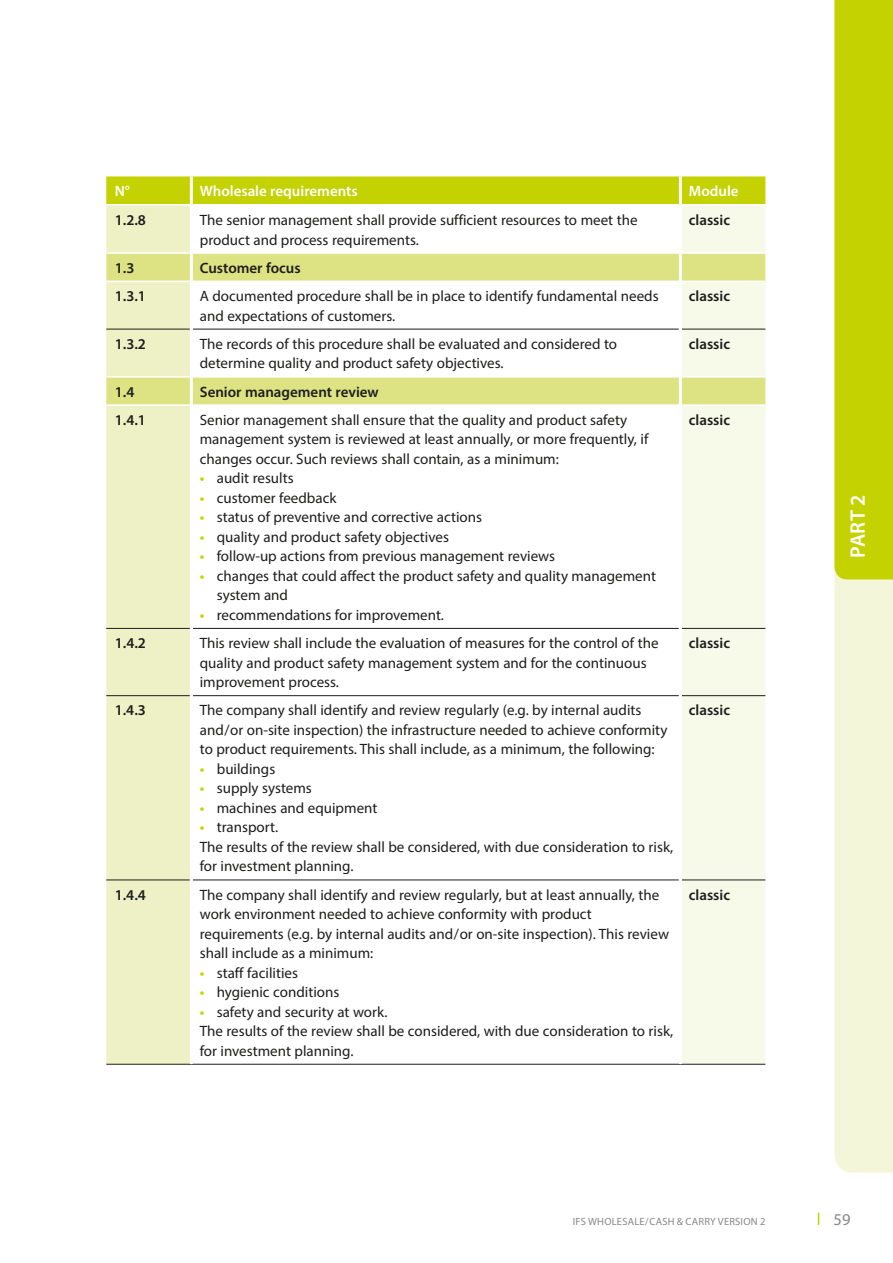
<style>
.page{position:relative;width:893px;height:1263px;background:#fff}
.page>*{position:absolute;margin:0;border:0;box-sizing:border-box;transform-origin:0 0}
.t1{font:600 21px "Myriad Pro";color:#fff}
.t2{font:16.5px "Myriad Pro";color:#878787}
.t3{font:15px/19.5px "Myriad Pro";color:#1d1d1c}
.t4{font:600 15px "Myriad Pro";color:#1d1d1c}
.t5{font:600 15px "Myriad Pro";color:#fff}
.t6{font:10.5px "Myriad Pro";letter-spacing:.02em;color:#878787}
.s1{font-weight:600;color:#c3d200}
</style>
<div class="page">
<div style="left:834px;top:579px;width:59px;height:593px;background:#f4f6da"></div>
<div style="left:834px;top:0;width:59px;height:579px;background:#c3d200"></div>
<svg style="left:818px;top:1213px;width:1px;height:12px"></svg>
<div style="left:106px;top:176px;width:659px;height:28px;background:#c3d200"></div>
<svg style="left:106px;top:205px;width:84px;height:859px;background:#eef1c8"></svg>
<div style="left:682px;top:205px;width:83px;height:859px;background:#f8fae9"></div>
<svg style="left:106px;top:254px;width:659px;height:150px"></svg>
<hr style="left:106px;top:252px;width:84px;height:2px;background:#fff">
<hr style="left:682px;top:252px;width:83px;height:2px;background:#fff">
<hr style="left:106px;top:281px;width:84px;height:1px;background:#fff">
<hr style="left:193px;top:281px;width:486px;height:1px;background:#fff">
<hr style="left:682px;top:281px;width:83px;height:1px;background:#fff">
<hr style="left:106px;top:376px;width:84px;height:2px;background:#fff">
<hr style="left:193px;top:376px;width:486px;height:2px;background:#fff">
<hr style="left:682px;top:376px;width:83px;height:2px;background:#fff">
<hr style="left:106px;top:404px;width:84px;height:2px;background:#fff">
<hr style="left:682px;top:404px;width:83px;height:2px;background:#fff">
<hr style="left:106px;top:1064px;width:85px;height:1px;background:#1d1d1c">
<hr style="left:191px;top:1064px;width:489px;height:1px;background:#1d1d1c">
<hr style="left:680px;top:1064px;width:85px;height:1px;background:#1d1d1c">
<hr style="left:106px;top:329px;width:84px;height:1px;background:#1d1d1c">
<hr style="left:193px;top:329px;width:486px;height:1px;background:#1d1d1c">
<hr style="left:682px;top:329px;width:83px;height:1px;background:#1d1d1c">
<hr style="left:106px;top:628px;width:84px;height:1px;background:#1d1d1c">
<hr style="left:193px;top:628px;width:486px;height:1px;background:#1d1d1c">
<hr style="left:682px;top:628px;width:83px;height:1px;background:#1d1d1c">
<hr style="left:106px;top:695px;width:84px;height:1px;background:#1d1d1c">
<hr style="left:193px;top:695px;width:486px;height:1px;background:#1d1d1c">
<hr style="left:682px;top:695px;width:83px;height:1px;background:#1d1d1c">
<hr style="left:106px;top:880px;width:84px;height:1px;background:#1d1d1c">
<hr style="left:193px;top:880px;width:486px;height:1px;background:#1d1d1c">
<hr style="left:682px;top:880px;width:83px;height:1px;background:#1d1d1c">
<hr style="left:190px;top:253px;width:3px;height:28px;background:#fff">
<hr style="left:679px;top:253px;width:3px;height:28px;background:#fff">
<hr style="left:190px;top:281px;width:3px;height:48px;background:#fff">
<hr style="left:679px;top:281px;width:3px;height:48px;background:#fff">
<hr style="left:190px;top:329px;width:3px;height:48px;background:#fff">
<hr style="left:679px;top:329px;width:3px;height:48px;background:#fff">
<hr style="left:190px;top:377px;width:3px;height:28px;background:#fff">
<hr style="left:679px;top:377px;width:3px;height:28px;background:#fff">
<hr style="left:190px;top:176px;width:3px;height:29px;background:#fff">
<hr style="left:679px;top:176px;width:3px;height:29px;background:#fff">
<p class="t5" style="left:115px;top:182px;width:17px">N°</p>
<p class="t5" style="left:200px;top:182px;width:159px">Wholesale requirements</p>
<p class="t5" style="left:689px;top:182px;width:51px">Module</p>
<p class="t4" style="left:115px;top:210px;width:33px">1.2.8</p>
<p class="t3" style="left:200px;top:210px;width:439px">The senior management shall provide sufficient resources to meet the product and process requirements.</p>
<p class="t4" style="left:689px;top:210px;width:43px">classic</p>
<p class="t4" style="left:115px;top:258px;width:21px">1.3</p>
<p class="t4" style="left:200px;top:258px;width:102px">Customer focus</p>
<p class="t4" style="left:115px;top:286px;width:33px">1.3.1</p>
<p class="t3" style="left:200px;top:286px;width:460px">A documented procedure shall be in place to identify fundamental needs and expectations of customers.</p>
<p class="t4" style="left:689px;top:286px;width:43px">classic</p>
<p class="t4" style="left:115px;top:334px;width:33px">1.3.2</p>
<p class="t3" style="left:200px;top:334px;width:419px">The records of this procedure shall be evaluated and considered to determine quality and product safety objectives.</p>
<p class="t4" style="left:689px;top:334px;width:43px">classic</p>
<p class="t4" style="left:115px;top:382px;width:21px">1.4</p>
<p class="t4" style="left:200px;top:382px;width:181px">Senior management review</p>
<p class="t4" style="left:115px;top:410px;width:33px">1.4.1</p>
<p class="t3" style="left:200px;top:410px;width:450px">Senior management shall ensure that the quality and product safety management system is reviewed at least annually, or more frequently, if changes occur. Such reviews shall contain, as a minimum:</p>
<p class="t3" style="left:200px;top:468px;width:95px"><span class="s1">•</span> audit results</p>
<p class="t3" style="left:200px;top:488px;width:138px"><span class="s1">•</span> customer feedback</p>
<p class="t3" style="left:200px;top:507px;width:284px"><span class="s1">•</span> status of preventive and corrective actions</p>
<p class="t3" style="left:200px;top:527px;width:251px"><span class="s1">•</span> quality and product safety objectives</p>
<p class="t3" style="left:200px;top:546px;width:357px"><span class="s1">•</span> follow-up actions from previous management reviews</p>
<p class="t3" style="left:217px;top:566px;width:441px;text-indent:-17px"><span class="s1">•</span> changes that could affect the product safety and quality management system and</p>
<p class="t3" style="left:200px;top:605px;width:246px"><span class="s1">•</span> recommendations for improvement.</p>
<p class="t4" style="left:689px;top:410px;width:43px">classic</p>
<p class="t4" style="left:115px;top:634px;width:33px">1.4.2</p>
<p class="t3" style="left:200px;top:633px;width:460px">This review shall include the evaluation of measures for the control of the quality and product safety management system and for the continuous improvement process.</p>
<p class="t4" style="left:689px;top:634px;width:43px">classic</p>
<p class="t4" style="left:115px;top:701px;width:33px">1.4.3</p>
<p class="t3" style="left:200px;top:700px;width:469px">The company shall identify and review regularly (e.g. by internal audits and/or on-site inspection) the infrastructure needed to achieve conformity to product requirements. This shall include, as a minimum, the following:</p>
<p class="t3" style="left:200px;top:759px;width:77px"><span class="s1">•</span> buildings</p>
<p class="t3" style="left:200px;top:778px;width:114px"><span class="s1">•</span> supply systems</p>
<p class="t3" style="left:200px;top:798px;width:179px"><span class="s1">•</span> machines and equipment</p>
<p class="t3" style="left:200px;top:817px;width:475px"><span class="s1">•</span> transport.<br>The results of the review shall be considered, with due consideration to risk, for investment planning.</p>
<p class="t4" style="left:689px;top:701px;width:43px">classic</p>
<p class="t4" style="left:115px;top:885px;width:33px">1.4.4</p>
<p class="t3" style="left:200px;top:885px;width:471px">The company shall identify and review regularly, but at least annually, the work environment needed to achieve conformity with product requirements (e.g. by internal audits and/or on-site inspection). This review shall include as a minimum:</p>
<p class="t3" style="left:200px;top:963px;width:100px"><span class="s1">•</span> staff facilities</p>
<p class="t3" style="left:200px;top:982px;width:141px"><span class="s1">•</span> hygienic conditions</p>
<p class="t3" style="left:200px;top:1002px;width:475px"><span class="s1">•</span> safety and security at work.<br>The results of the review shall be considered, with due consideration to risk, for investment planning.</p>
<p class="t4" style="left:689px;top:885px;width:43px">classic</p>
<h1 class="t1" style="left:844px;top:558px;width:65px;rotate:-90deg">PART 2</h1>
<p class="t6" style="left:573px;top:1215px;width:194px">IFS WHOLESALE/CASH &amp; CARRY VERSION 2</p>
<p class="t2" style="left:833px;top:1209px;width:18px">59</p>
</div>
